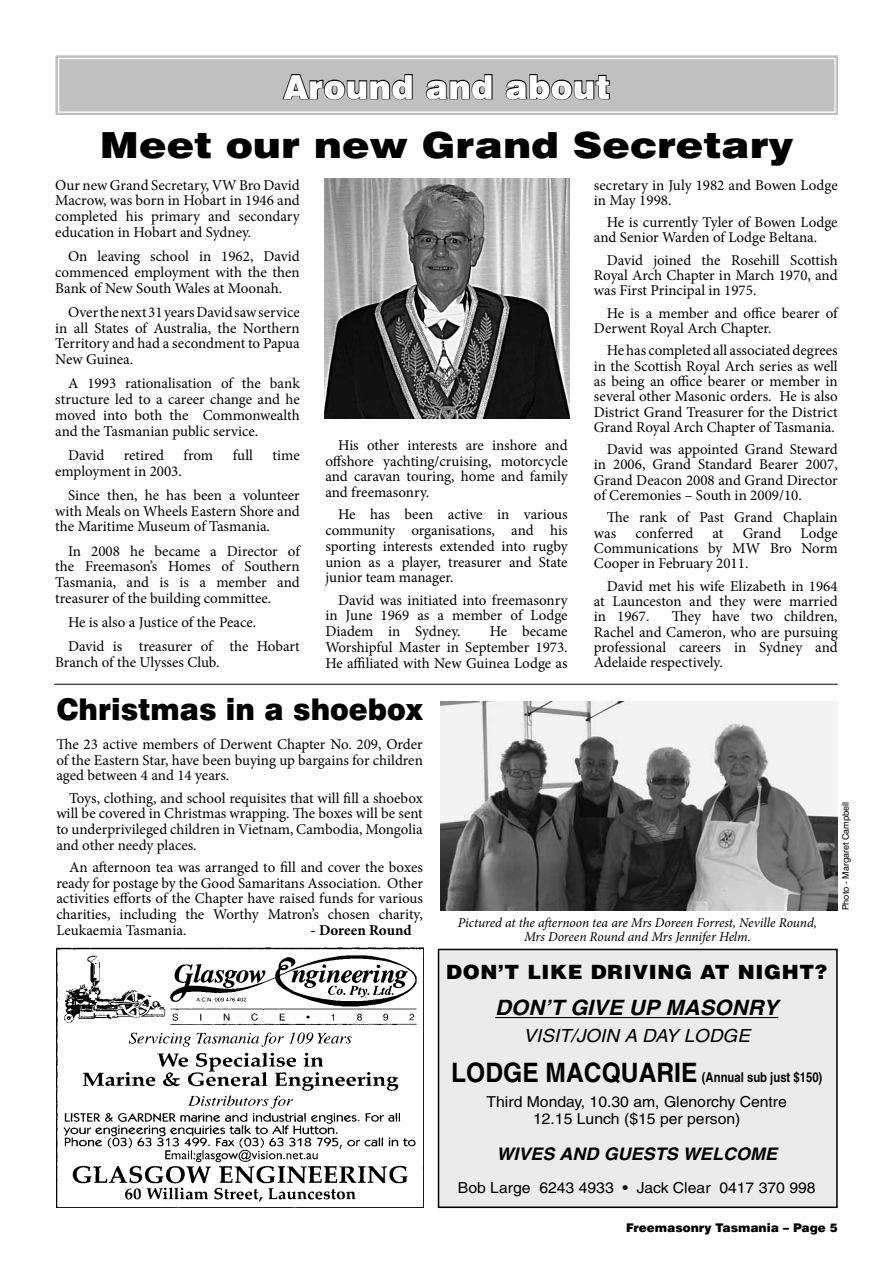
<style>
.page{position:relative;width:893px;height:1263px;background:#fff}
.page>*{position:absolute;margin:0;border:0;box-sizing:border-box;transform-origin:0 0}
.t1{font:900 36px "Swiss 721 BT";color:#000;scale:1.15 1}
.t2{font:900 33px "Swiss 721 BT";letter-spacing:.01em;color:#fff}
.t3{font:900 30px "Swiss 721 BT";color:#000;scale:.95 1}
.t4{font:italic 700 21.15px "Helvetica";color:#000;scale:1.04 1}
.t5{font:900 19.65px "Helvetica";letter-spacing:.03em;color:#000;scale:1.04 1}
.t6{font:italic 18.15px "Helvetica";color:#000;scale:1.04 1}
.t7{font:italic 700 17.4px "Helvetica";color:#000;scale:1.04 1}
.t8{font:15.15px/16.6px "Helvetica";color:#000;text-align:center;scale:1.04 1}
.t9{font:15px/15.8px "Minion Pro";color:#000;text-align:justify}
.t10{font:700 15px "Minion Pro";letter-spacing:-.005em;color:#000}
.t11{font:700 13.65px "Helvetica";color:#000;scale:.83 1}
.t12{font:italic 13.5px/14.2px "Minion Pro";letter-spacing:-.01em;color:#000;text-align:center}
.t13{font:900 12px "Swiss 721 BT";color:#000}
.t14{font:9px "Swiss 721 BT";color:#000}
.s1{font-size:26.85px}
</style>
<div class="page">
<svg style="left:55px;top:55px;width:783px;height:60px"></svg>
<div style="left:58px;top:58px;width:778px;height:55px;border:1px solid #fff"></div>
<div style="left:438px;top:949px;width:399px;height:258px;background:#ebebeb"></div>
<div style="left:438px;top:949px;width:400px;height:259px;border:2px solid #000"></div>
<hr style="left:495px;top:1017px;width:283px;height:1px;background:#000">
<img style="left:56px;top:948px;width:368px;height:260px">
<img style="left:440px;top:702px;width:398px;height:208px">
<img style="left:324px;top:179px;width:246px;height:239px">
<hr style="left:54px;top:684px;width:784px;height:1px;background:#000">
<h2 class="t2" style="left:284px;top:67px;width:328px">Around and about</h2>
<h1 class="t1" style="left:100px;top:123px;width:604px">Meet our new Grand Secretary</h1>
<p class="t9" style="left:55px;top:177px;width:246px">Our new Grand Secretary, VW Bro David Macrow, was born in Hobart in 1946 and completed his primary and secondary education in Hobart and Sydney.</p>
<p class="t9" style="left:55px;top:248px;width:246px;text-indent:13px">On leaving school in 1962, David commenced employment with the then Bank of New South Wales at Moonah.</p>
<p class="t9" style="left:55px;top:304px;width:246px;text-indent:13px">Over the next 31 years David saw service in all States of Australia, the Northern Territory and had a secondment to Papua New Guinea.</p>
<p class="t9" style="left:55px;top:376px;width:246px;text-indent:13px">A 1993 rationalisation of the bank structure led to a career change and he moved into both the Commonwealth and the Tasmanian public service.</p>
<p class="t9" style="left:68px;top:447px;width:38px">David</p>
<p class="t9" style="left:124px;top:447px;width:42px">retired</p>
<p class="t9" style="left:184px;top:447px;width:31px">from</p>
<p class="t9" style="left:233px;top:447px;width:22px">full</p>
<p class="t9" style="left:272px;top:447px;width:29px">time</p>
<p class="t9" style="left:68px;top:459px;width:233px;line-height:24.3px;text-indent:-13px">employment in 2003.<br>Since then, he has been a volunteer</p>
<p class="t9" style="left:55px;top:503px;width:246px">with Meals on Wheels Eastern Shore and the Maritime Museum of Tasmania.</p>
<p class="t9" style="left:55px;top:543px;width:246px;text-indent:13px">In 2008 he became a Director of the Freemason’s Homes of Southern Tasmania, and is is a member and treasurer of the building committee.</p>
<p class="t9" style="left:68px;top:610px;width:233px;line-height:24.3px">He is also a Justice of the Peace.<br>David is treasurer of the Hobart</p>
<p class="t9" style="left:55px;top:654px;width:166px">Branch of the Ulysses Club.</p>
<p class="t9" style="left:325px;top:437px;width:244px;text-indent:13px">His other interests are inshore and offshore yachting/cruising, motorcycle and caravan touring, home and family and freemasonry.</p>
<p class="t9" style="left:325px;top:507px;width:244px;text-indent:13px">He has been active in various community organisations, and his sporting interests extended into rugby union as a player, treasurer and State junior team manager.</p>
<p class="t9" style="left:325px;top:592px;width:244px;text-indent:13px">David was initiated into freemasonry in June 1969 as a member of Lodge Diadem in Sydney.</p>
<p class="t9" style="left:325px;top:623px;width:244px;text-indent:165px">He became Worshipful Master in September 1973.<br>He affiliated with New Guinea Lodge as</p>
<p class="t9" style="left:594px;top:177px;width:245px;line-height:15.3px">secretary in July 1982 and Bowen Lodge in May 1998.</p>
<p class="t9" style="left:594px;top:215px;width:245px;line-height:15.3px;text-indent:13px">He is currently Tyler of Bowen Lodge and Senior Warden of Lodge Beltana.</p>
<p class="t9" style="left:594px;top:252px;width:245px;line-height:15.3px;text-indent:13px">David joined the Rosehill Scottish Royal Arch Chapter in March 1970, and was First Principal in 1975.</p>
<p class="t9" style="left:594px;top:305px;width:245px;line-height:15.3px;text-indent:13px">He is a member and office bearer of<br>Derwent Royal Arch Chapter.</p>
<p class="t9" style="left:594px;top:343px;width:245px;line-height:15.3px;text-indent:13px">He has completed all associated degrees in the Scottish Royal Arch series as well as being an office bearer or member in several other Masonic orders. He is also District Grand Treasurer for the District Grand Royal Arch Chapter of Tasmania.</p>
<p class="t9" style="left:594px;top:442px;width:245px;line-height:15.3px;text-indent:13px">David was appointed Grand Steward in 2006, Grand Standard Bearer 2007, Grand Deacon 2008 and Grand Director of Ceremonies – South in 2009/10.</p>
<p class="t9" style="left:594px;top:510px;width:245px;line-height:15.3px;text-indent:13px">The rank of Past Grand Chaplain was</p>
<p class="t9" style="left:594px;top:525px;width:245px;line-height:15.3px;text-indent:207px">Lodge Communications by MW Bro Norm Cooper in February 2011.</p>
<p class="t9" style="left:594px;top:578px;width:245px;line-height:15.3px;text-indent:13px">David met his wife Elizabeth in 1964 at Launceston and they were married in 1967.</p>
<p class="t9" style="left:635px;top:525px;width:60px">conferred</p>
<p class="t9" style="left:713px;top:525px;width:12px">at</p>
<p class="t9" style="left:743px;top:525px;width:40px">Grand</p>
<p class="t9" style="left:594px;top:609px;width:245px;line-height:15.3px;text-indent:78px">They have two children, Rachel and Cameron, who are pursuing professional careers in Sydney and Adelaide respectively.</p>
<h3 class="t3" style="left:56px;top:691px;width:387px">Christmas in a shoebox</h3>
<p class="t9" style="left:56px;top:736px;width:368px">The 23 active members of Derwent Chapter No. 209, Order of the Eastern Star, have been buying up bargains for children aged between 4 and 14 years.</p>
<p class="t9" style="left:56px;top:790px;width:368px;text-indent:13px">Toys, clothing, and school requisites that will fill a shoebox will be covered in Christmas wrapping. The boxes will be sent to underprivileged children in Vietnam, Cambodia, Mongolia and other needy places.</p>
<p class="t9" style="left:56px;top:859px;width:368px;text-indent:13px">An afternoon tea was arranged to fill and cover the boxes ready for postage by the Good Samaritans Association. Other activities efforts of the Chapter have raised funds for various charities, including the Worthy Matron’s chosen charity, Leukaemia Tasmania.</p>
<p class="t10" style="left:311px;top:919px;width:103px">- Doreen Round</p>
<p class="t12" style="left:458px;top:915px;width:361px">Pictured at the afternoon tea are Mrs Doreen Forrest, Neville Round,<br>Mrs Doreen Round and Mrs Jennifer Helm.</p>
<h3 class="t5" style="left:446px;top:959px;width:368px">DON’T LIKE DRIVING AT NIGHT?</h3>
<h3 class="t4" style="left:495px;top:995px;width:274px">DON’T GIVE UP MASONRY</h3>
<p class="t6" style="left:524px;top:1024px;width:219px">VISIT/JOIN A DAY LODGE</p>
<p class="t11" style="left:451px;top:1069px;width:449px"><span class="s1">LODGE MACQUARIE</span> (Annual sub just $150)</p>
<p class="t8" style="left:487px;top:1093px;width:290px">Third Monday, 10.30 am, Glenorchy Centre<br>12.15 Lunch ($15 per person)</p>
<p class="t7" style="left:496px;top:1143px;width:271px">WIVES AND GUESTS WELCOME</p>
<p class="t8" style="left:458px;top:1179px;width:345px">Bob Large 6243 4933 • Jack Clear 0417 370 998</p>
<p class="t14" style="left:840px;top:910px;width:110px;rotate:-90deg">Photo - Margaret Campbell</p>
<p class="t13" style="left:626px;top:1220px;width:213px">Freemasonry Tasmania – Page 5</p>
</div>
